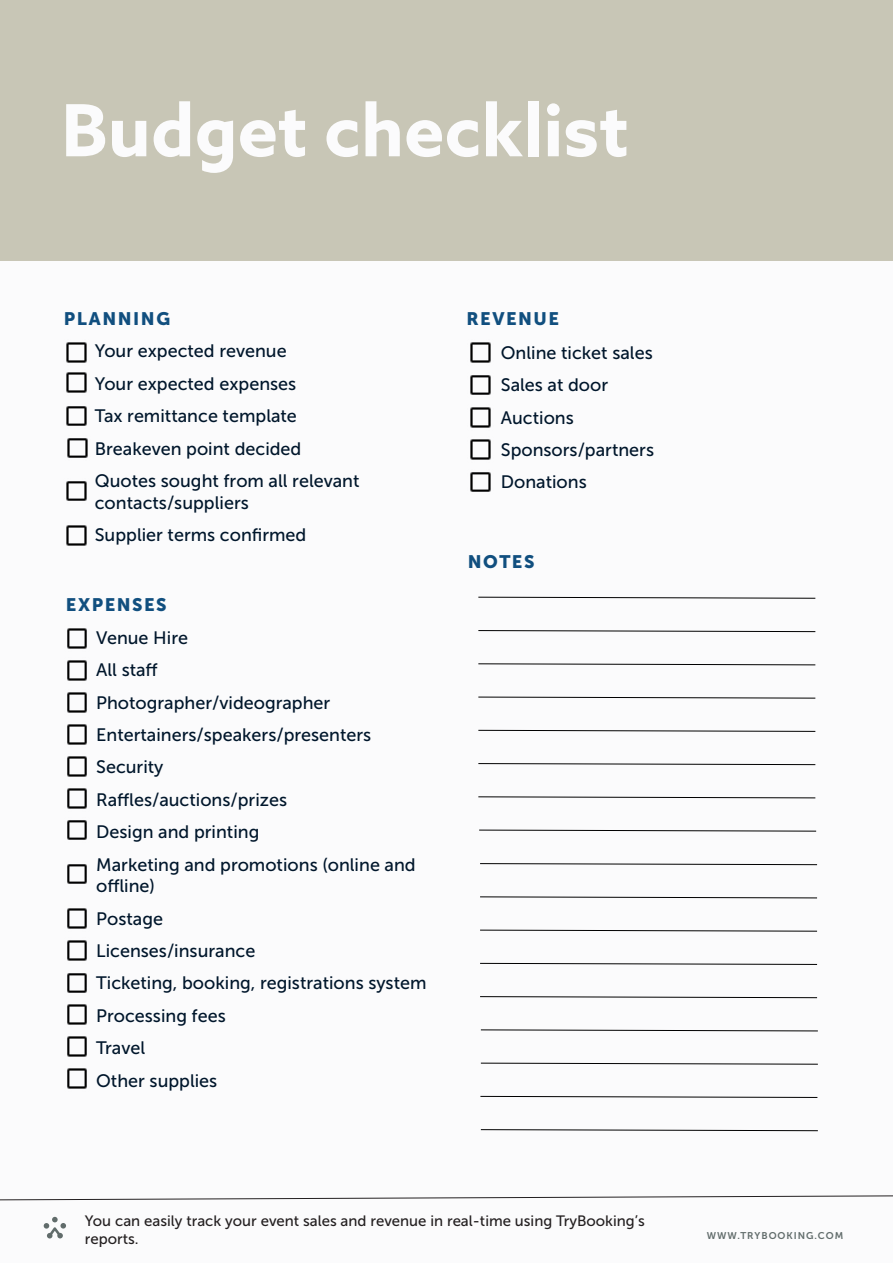
<style>
.page{position:relative;width:893px;height:1263px;background:#fbfbfc}
.page>*{position:absolute;margin:0;border:0;box-sizing:border-box;transform-origin:0 0}
.TB_Heading_1{font:700 72px "Azo Sans";color:#fbfbfc}
.TB_Body_text{font:18px/21.8px "Museo Sans 500";color:#00162b}
.TB_Heading_2{font:18px "Museo Sans 900";letter-spacing:.085em;color:#114f7f}
.t1{font:15px "Museo Sans 500";color:#231f20}
.t2{font:9.75px "Museo Sans 700";letter-spacing:.1em;color:#616c6b}
</style>
<div class="page">
<svg style="left:44px;top:1217px;width:22px;height:21px"></svg>
<svg style="left:0;top:1195px;width:893px;height:6px"></svg>
<svg style="left:480px;top:929px;width:338px;height:3px"></svg>
<svg style="left:480px;top:896px;width:338px;height:3px"></svg>
<svg style="left:480px;top:863px;width:338px;height:2px"></svg>
<svg style="left:480px;top:963px;width:338px;height:2px"></svg>
<svg style="left:480px;top:996px;width:338px;height:2px"></svg>
<img style="left:66px;top:342px;width:21px;height:21px">
<svg style="left:480px;top:1129px;width:338px;height:2px"></svg>
<svg style="left:480px;top:1096px;width:338px;height:2px"></svg>
<svg style="left:480px;top:1062px;width:338px;height:3px"></svg>
<svg style="left:480px;top:1029px;width:338px;height:3px"></svg>
<img style="left:66px;top:406px;width:21px;height:20px">
<img style="left:66px;top:372px;width:21px;height:21px">
<img style="left:66px;top:481px;width:21px;height:20px">
<img style="left:67px;top:660px;width:20px;height:21px">
<img style="left:67px;top:628px;width:20px;height:21px">
<img style="left:67px;top:756px;width:20px;height:21px">
<img style="left:67px;top:724px;width:20px;height:21px">
<img style="left:67px;top:692px;width:20px;height:21px">
<img style="left:67px;top:820px;width:20px;height:20px">
<img style="left:67px;top:788px;width:20px;height:21px">
<img style="left:67px;top:908px;width:20px;height:21px">
<img style="left:67px;top:864px;width:20px;height:20px">
<img style="left:67px;top:940px;width:20px;height:21px">
<img style="left:67px;top:973px;width:20px;height:20px">
<img style="left:67px;top:1068px;width:20px;height:21px">
<img style="left:67px;top:1036px;width:20px;height:21px">
<img style="left:67px;top:1004px;width:20px;height:21px">
<img style="left:470px;top:375px;width:21px;height:20px">
<img style="left:470px;top:342px;width:21px;height:21px">
<img style="left:470px;top:439px;width:21px;height:21px">
<img style="left:470px;top:407px;width:21px;height:21px">
<img style="left:470px;top:472px;width:21px;height:20px">
<svg style="left:478px;top:729px;width:338px;height:3px"></svg>
<svg style="left:478px;top:696px;width:338px;height:3px"></svg>
<svg style="left:478px;top:663px;width:338px;height:3px"></svg>
<svg style="left:478px;top:630px;width:338px;height:2px"></svg>
<svg style="left:478px;top:763px;width:338px;height:2px"></svg>
<svg style="left:478px;top:796px;width:338px;height:3px"></svg>
<svg style="left:479px;top:829px;width:338px;height:3px"></svg>
<img style="left:66px;top:525px;width:21px;height:21px">
<svg style="left:478px;top:596px;width:338px;height:3px"></svg>
<div style="left:0;top:0;width:893px;height:260px;background:#cccab9"></div>
<img style="left:67px;top:438px;width:21px;height:20px">
<p class="TB_Heading_1" style="left:61px;top:83px;width:568px">Budget checklist</p>
<p class="TB_Heading_2" style="left:64px;top:309px;width:108px">PLANNING</p>
<p class="TB_Body_text" style="left:95px;top:340px;width:193px">Your expected revenue</p>
<p class="TB_Body_text" style="left:95px;top:373px;width:203px">Your expected expenses</p>
<p class="TB_Body_text" style="left:95px;top:405px;width:204px">Tax remittance template</p>
<p class="TB_Body_text" style="left:95px;top:437px;width:208px">Breakeven point decided</p>
<p class="TB_Body_text" style="left:95px;top:470px;width:266px">Quotes sought from all relevant contacts/suppliers</p>
<p class="TB_Body_text" style="left:95px;top:524px;width:213px">Supplier terms confirmed</p>
<p class="TB_Heading_2" style="left:66px;top:595px;width:102px">EXPENSES</p>
<p class="TB_Body_text" style="left:96px;top:627px;width:93px">Venue Hire</p>
<p class="TB_Body_text" style="left:96px;top:659px;width:63px">All staff</p>
<p class="TB_Body_text" style="left:96px;top:692px;width:236px">Photographer/videographer</p>
<p class="TB_Body_text" style="left:96px;top:724px;width:277px">Entertainers/speakers/presenters</p>
<p class="TB_Body_text" style="left:96px;top:756px;width:69px">Security</p>
<p class="TB_Body_text" style="left:96px;top:789px;width:192px">Raffles/auctions/prizes</p>
<p class="TB_Body_text" style="left:96px;top:821px;width:165px">Design and printing</p>
<p class="TB_Body_text" style="left:96px;top:853px;width:321px">Marketing and promotions (online and offline)</p>
<p class="TB_Body_text" style="left:96px;top:908px;width:68px">Postage</p>
<p class="TB_Body_text" style="left:96px;top:940px;width:161px">Licenses/insurance</p>
<p class="TB_Body_text" style="left:96px;top:972px;width:332px">Ticketing, booking, registrations system</p>
<p class="TB_Body_text" style="left:96px;top:1005px;width:131px">Processing fees</p>
<p class="TB_Body_text" style="left:96px;top:1037px;width:51px">Travel</p>
<p class="TB_Body_text" style="left:96px;top:1069px;width:123px">Other supplies</p>
<p class="TB_Heading_2" style="left:466px;top:309px;width:94px">REVENUE</p>
<p class="TB_Body_text" style="left:501px;top:342px;width:153px">Online ticket sales</p>
<p class="TB_Body_text" style="left:501px;top:374px;width:109px">Sales at door</p>
<p class="TB_Body_text" style="left:501px;top:407px;width:74px">Auctions</p>
<p class="TB_Body_text" style="left:501px;top:439px;width:155px">Sponsors/partners</p>
<p class="TB_Body_text" style="left:501px;top:471px;width:87px">Donations</p>
<p class="TB_Heading_2" style="left:468px;top:551px;width:68px">NOTES</p>
<p class="t1" style="left:85px;top:1213px;width:561px">You can easily track your event sales and revenue in real-time using TryBooking’s</p>
<p class="t1" style="left:85px;top:1231px;width:55px">reports.</p>
<p class="t2" style="left:707px;top:1230px;width:138px">WWW.TRYBOOKING.COM</p>
</div>
